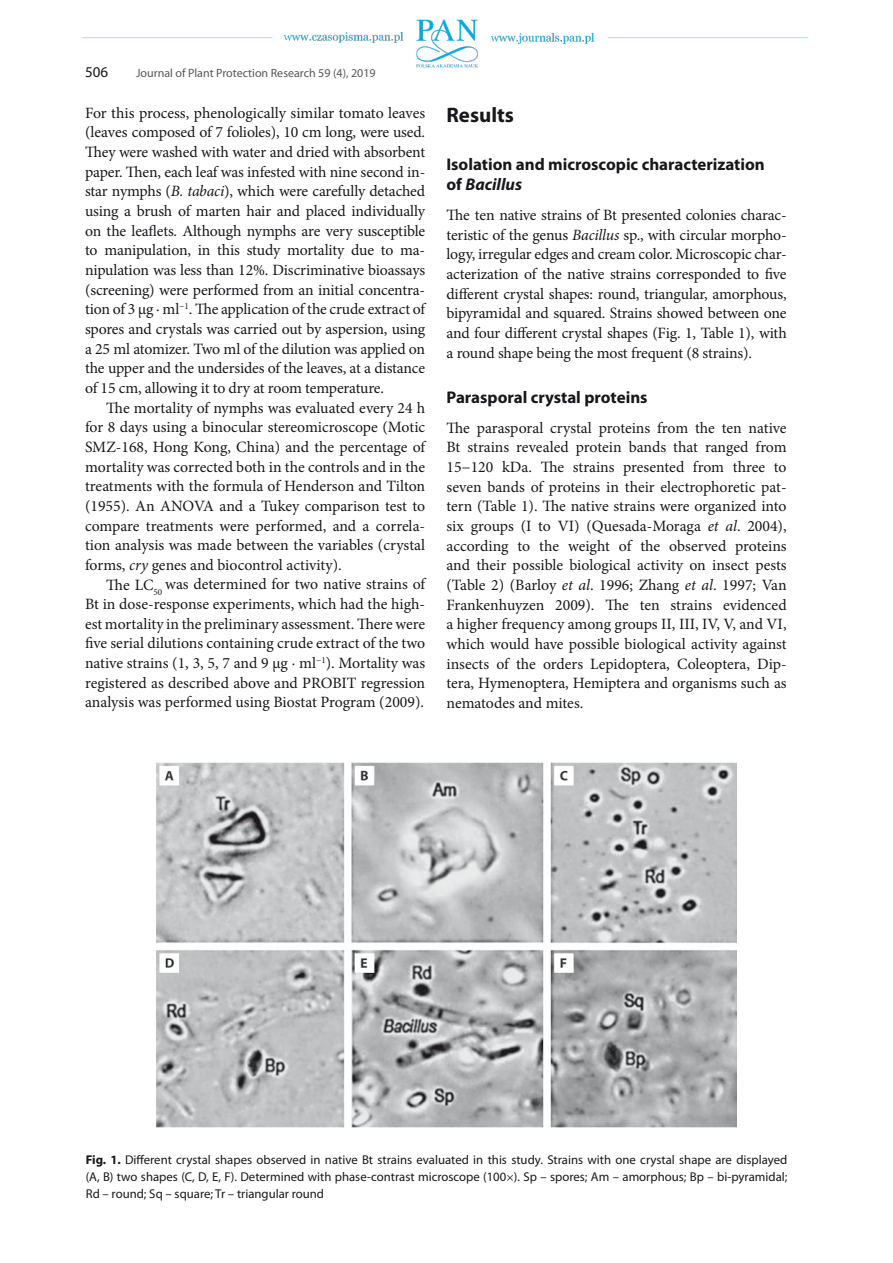
<style>
.page{position:relative;width:893px;height:1263px;background:#fff}
.page>*{position:absolute;margin:0;border:0;box-sizing:border-box;transform-origin:0 0}
.t1{font:700 21px "Myriad Pro";color:#1a171c}
.t2{font:700 16.95px/19.6px "Myriad Pro";color:#1a171c}
.t3{font:15.75px/19.6px "Minion Pro";letter-spacing:-.005em;color:#1a171c;text-align:justify}
.t4{font:15px "Myriad Pro";color:#1a171c}
.t5{font:12.75px/17.2px "Myriad Pro";color:#1a171c;text-align:justify}
.t6{font:12px "Myriad Pro";color:#58585a}
.s1{font-style:italic}
.s2{font-weight:700}
.s3{font-family:"Minion Pro"}
</style>
<div class="page">
<img style="left:82px;top:19px;width:727px;height:49px">
<img style="left:156px;top:762px;width:581px;height:366px">
<p class="t4" style="left:85px;top:63px;width:25px">506</p>
<p class="t6" style="left:136px;top:66px;width:241px">Journal of Plant Protection Research 59 (4), 2019</p>
<p class="t3" style="left:85px;top:103px;width:342px">For this process, phenologically similar tomato leaves (leaves composed of 7 folioles), 10 cm long, were used.<br>They were washed with water and dried with absorbent paper. Then, each leaf was infested with nine second in&shy;star nymphs (<span class="s1">B. tabaci</span>), which were carefully detached using a brush of marten hair and placed individually on the leaflets. Although nymphs are very susceptible to manipulation, in this study mortality due to ma&shy;nipulation was less than 12%. Discriminative bioassays (screening) were performed from an initial concentra&shy;tion of 3 μg · ml<sup>−1</sup>. The application of the crude extract of spores and crystals was carried out by aspersion, using a 25 ml atomizer. Two ml of the dilution was applied on the upper and the undersides of the leaves, at a distance of 15 cm, allowing it to dry at room temperature.</p>
<p class="t3" style="left:85px;top:398px;width:342px;text-indent:21px">The mortality of nymphs was evaluated every 24 h for 8 days using a binocular stereomicroscope (Motic SMZ-168, Hong Kong, China) and the percentage of mortality was corrected both in the controls and in the treatments with the formula of Henderson and Tilton (1955). An ANOVA and a Tukey comparison test to compare treatments were performed, and a correla&shy;tion analysis was made between the variables (crystal forms, <span class="s1">cry</span> genes and biocontrol activity).</p>
<p class="t3" style="left:85px;top:575px;width:342px;text-indent:21px">The LC<sub>50</sub> was determined for two native strains of Bt in dose-response experiments, which had the high&shy;est mortality in the preliminary assessment. There were five serial dilutions containing crude extract of the two native strains (1, 3, 5, 7 and 9 µg · ml<sup>−1</sup>). Mortality was registered as described above and PROBIT regression analysis was performed using Biostat Program (2009).</p>
<h1 class="t1" style="left:446px;top:101px;width:69px">Results</h1>
<p class="t2" style="left:446px;top:154px;width:320px">Isolation and microscopic characterization of <span class="s1">Bacillus</span></p>
<p class="t3" style="left:446px;top:205px;width:342px">The ten native strains of Bt presented colonies charac&shy;teristic of the genus <span class="s1">Bacillus</span> sp., with circular morpho&shy;logy, irregular edges and cream color. Microscopic char&shy;acterization of the native strains corresponded to five different crystal shapes: round, triangular, amorphous, bipyramidal and squared. Strains showed between one and four different crystal shapes (Fig. 1, Table 1), with a round shape being the most frequent (8 strains).</p>
<p class="t2" style="left:446px;top:386px;width:203px">Parasporal crystal proteins</p>
<p class="t3" style="left:446px;top:418px;width:342px">The parasporal crystal proteins from the ten native Bt strains revealed protein bands that ranged from 15−120 kDa. The strains presented from three to seven bands of proteins in their electrophoretic pat&shy;tern (Table 1). The native strains were organized into six groups (I to VI) (Quesada-Moraga <span class="s1">et al</span>. 2004), according to the weight of the observed proteins and their possible biological activity on insect pests (Table 2) (Barloy <span class="s1">et al</span>. 1996; Zhang <span class="s1">et al</span>. 1997; Van Frankenhuyzen 2009). The ten strains evidenced a higher frequency among groups II, III, IV, V, and VI, which would have possible biological activity against insects of the orders Lepidoptera, Coleoptera, Dip&shy;tera, Hymenoptera, Hemiptera and organisms such as nematodes and mites.</p>
<p class="t5" style="left:86px;top:1150px;width:703px"><span class="s2">Fig. 1.</span> Different crystal shapes observed in native Bt strains evaluated in this study. Strains with one crystal shape are displayed (A, B) two shapes (C, D, E, F). Determined with phase-contrast microscope (100<span class="s3">×</span>). Sp – spores; Am – amorphous; Bp – bi-pyramidal; Rd – round; Sq – square; Tr – triangular round</p>
</div>
